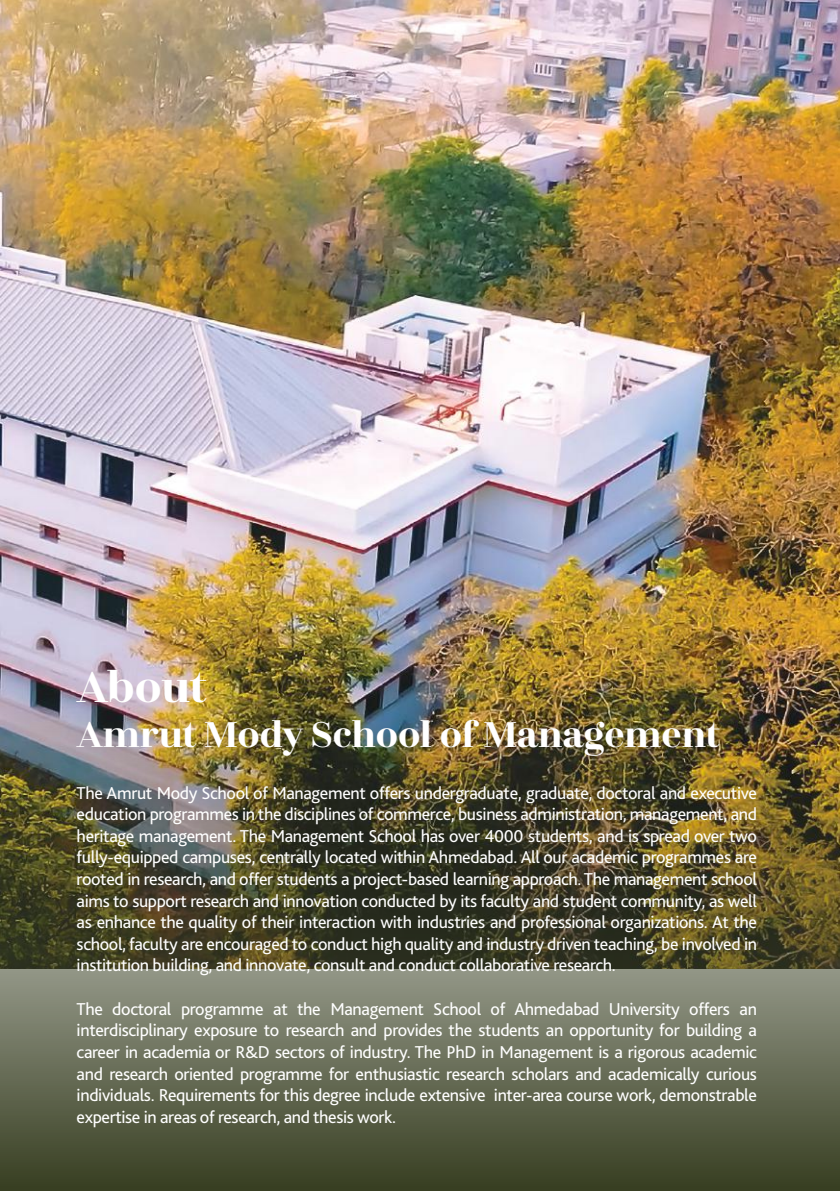
<style>
.page{position:relative;width:840px;height:1191px;background:#fff}
.page>*{position:absolute;margin:0;border:0;box-sizing:border-box;transform-origin:0 0}
.t1{font:700 48px "Zahrah";letter-spacing:-.025em;color:#fff}
.t2{font:700 40px "Zahrah";letter-spacing:-.02em;color:#fff}
.t3{font:18px/21.6px "Bliss 2";letter-spacing:-.02em;color:#fff;text-align:justify}
</style>
<div class="page">
<img style="left:0;top:0;width:839px;height:497px">
<img style="left:0;top:497px;width:839px;height:694px">
<h1 class="t1" style="left:77px;top:659px;width:132px">About</h1>
<h2 class="t2" style="left:77px;top:711px;width:644px">Amrut Mody School of Management</h2>
<p class="t3" style="left:77px;top:781px;width:681px">The Amrut Mody School of Management offers undergraduate, graduate, doctoral and executive education programmes in the disciplines of commerce, business administration, management, and heritage management. The Management School has over 4000 students, and is spread over two fully-equipped campuses, centrally located within Ahmedabad. All our academic programmes are rooted in research, and offer students a project-based learning approach. The management school aims to support research and innovation conducted by its faculty and student community, as well as enhance the quality of their interaction with industries and professional organizations. At the school, faculty are encouraged to conduct high quality and industry driven teaching, be involved in institution building, and innovate, consult and conduct collaborative research.</p>
<p class="t3" style="left:77px;top:997px;width:681px">The doctoral programme at the Management School of Ahmedabad University offers an interdisciplinary exposure to research and provides the students an opportunity for building a career in academia or R&amp;D sectors of industry. The PhD in Management is a rigorous academic and research oriented programme for enthusiastic research scholars and academically curious individuals. Requirements for this degree include extensive inter-area course work, demonstrable expertise in areas of research, and thesis work.</p>
</div>
